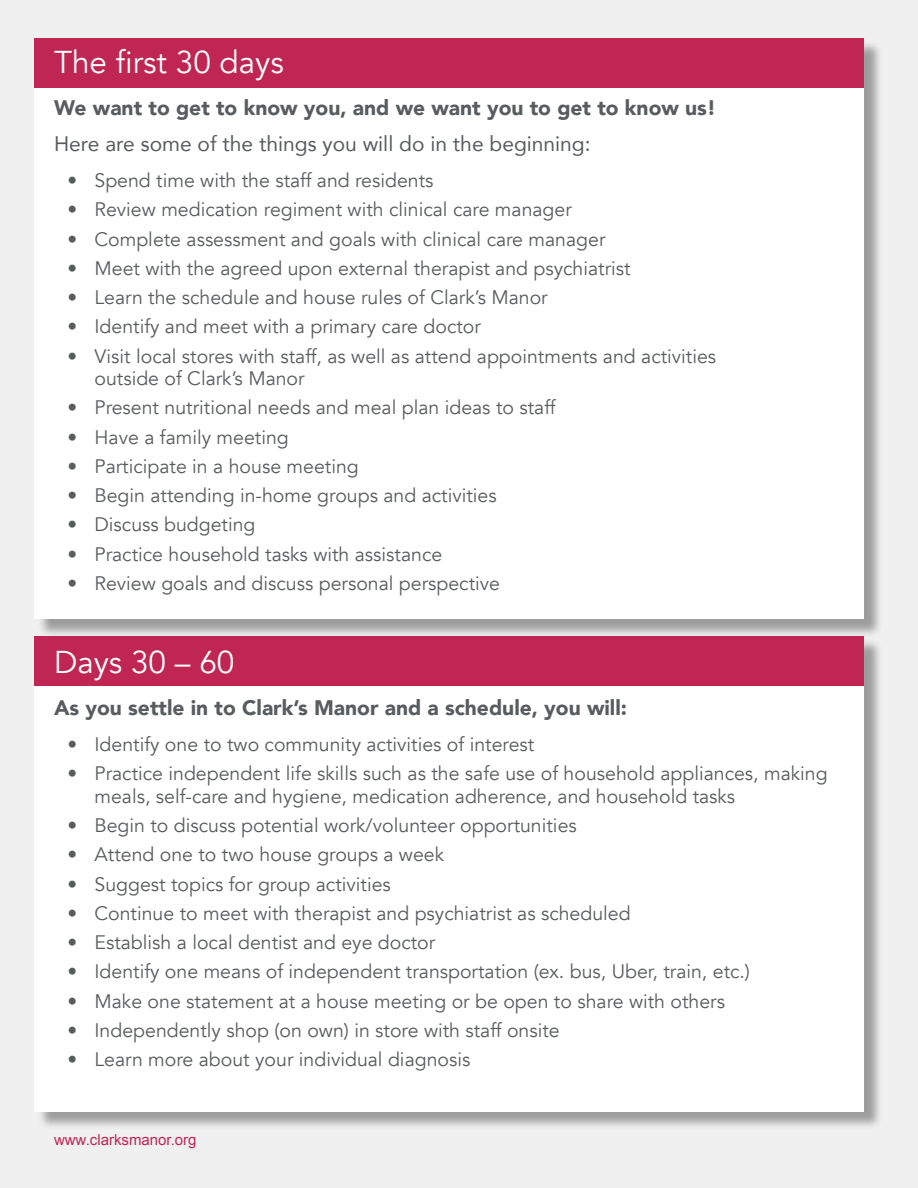
<style>
.page{position:relative;width:918px;height:1188px;background:#f1f0f1}
.page>*{position:absolute;margin:0;border:0;box-sizing:border-box;transform-origin:0 0}
.t1{font:31.5px "Avenir";color:#fff}
.t2{font:900 21px "Avenir";color:#595c5e}
.t3{font:21px "Avenir";color:#595c5e}
.t4{font:19.5px/22.5px "Avenir";color:#595c5e}
.t5{font:15px "Arial";color:#c02653}
</style>
<div class="page">
<div style="left:37px;top:41px;width:846px;height:597px;background:#000;opacity:.35"></div>
<div style="left:35px;top:38px;width:829px;height:581px;background:#fff"></div>
<div style="left:37px;top:638px;width:846px;height:492px;background:#000;opacity:.35"></div>
<div style="left:35px;top:636px;width:829px;height:475px;background:#fff"></div>
<div style="left:35px;top:38px;width:829px;height:50px;background:#c02653"></div>
<div style="left:35px;top:636px;width:829px;height:50px;background:#c02653"></div>
<h1 class="t1" style="left:54px;top:44px;width:231px">The first 30 days</h1>
<p class="t2" style="left:54px;top:90px;width:664px">We want to get to know you, and we want you to get to know us!</p>
<p class="t3" style="left:54px;top:127px;width:538px">Here are some of the things you will do in the beginning:</p>
<p class="t4" style="left:68px;top:170px;width:368px">• Spend time with the staff and residents</p>
<p class="t4" style="left:68px;top:199px;width:506px">• Review medication regiment with clinical care manager</p>
<p class="t4" style="left:68px;top:228px;width:540px">• Complete assessment and goals with clinical care manager</p>
<p class="t4" style="left:68px;top:257px;width:565px">• Meet with the agreed upon external therapist and psychiatrist</p>
<p class="t4" style="left:68px;top:287px;width:482px">• Learn the schedule and house rules of Clark’s Manor</p>
<p class="t4" style="left:68px;top:316px;width:415px">• Identify and meet with a primary care doctor</p>
<p class="t4" style="left:95px;top:345px;width:623px;text-indent:-27px">• Visit local stores with staff, as well as attend appointments and activities outside of Clark’s Manor</p>
<p class="t4" style="left:68px;top:397px;width:490px">• Present nutritional needs and meal plan ideas to staff</p>
<p class="t4" style="left:68px;top:426px;width:223px">• Have a family meeting</p>
<p class="t4" style="left:68px;top:455px;width:293px">• Participate in a house meeting</p>
<p class="t4" style="left:68px;top:485px;width:431px">• Begin attending in-home groups and activities</p>
<p class="t4" style="left:68px;top:514px;width:190px">• Discuss budgeting</p>
<p class="t4" style="left:68px;top:543px;width:376px">• Practice household tasks with assistance</p>
<p class="t4" style="left:68px;top:572px;width:434px">• Review goals and discuss personal perspective</p>
<h1 class="t1" style="left:54px;top:644px;width:182px">Days 30 – 60</h1>
<p class="t2" style="left:54px;top:690px;width:575px">As you settle in to Clark’s Manor and a schedule, you will:</p>
<p class="t4" style="left:68px;top:734px;width:468px">• Identify one to two community activities of interest</p>
<p class="t4" style="left:95px;top:763px;width:735px;text-indent:-27px">• Practice independent life skills such as the safe use of household appliances, making meals, self-care and hygiene, medication adherence, and household tasks</p>
<p class="t4" style="left:68px;top:815px;width:511px">• Begin to discuss potential work/volunteer opportunities</p>
<p class="t4" style="left:68px;top:844px;width:378px">• Attend one to two house groups a week</p>
<p class="t4" style="left:68px;top:873px;width:325px">• Suggest topics for group activities</p>
<p class="t4" style="left:68px;top:902px;width:565px">• Continue to meet with therapist and psychiatrist as scheduled</p>
<p class="t4" style="left:68px;top:932px;width:369px">• Establish a local dentist and eye doctor</p>
<p class="t4" style="left:68px;top:961px;width:684px">• Identify one means of independent transportation (ex. bus, Uber, train, etc.)</p>
<p class="t4" style="left:68px;top:990px;width:659px">• Make one statement at a house meeting or be open to share with others</p>
<p class="t4" style="left:68px;top:1019px;width:494px">• Independently shop (on own) in store with staff onsite</p>
<p class="t4" style="left:68px;top:1049px;width:404px">• Learn more about your individual diagnosis</p>
<p class="t5" style="left:54px;top:1130px;width:144px">www.clarksmanor.org</p>
</div>
